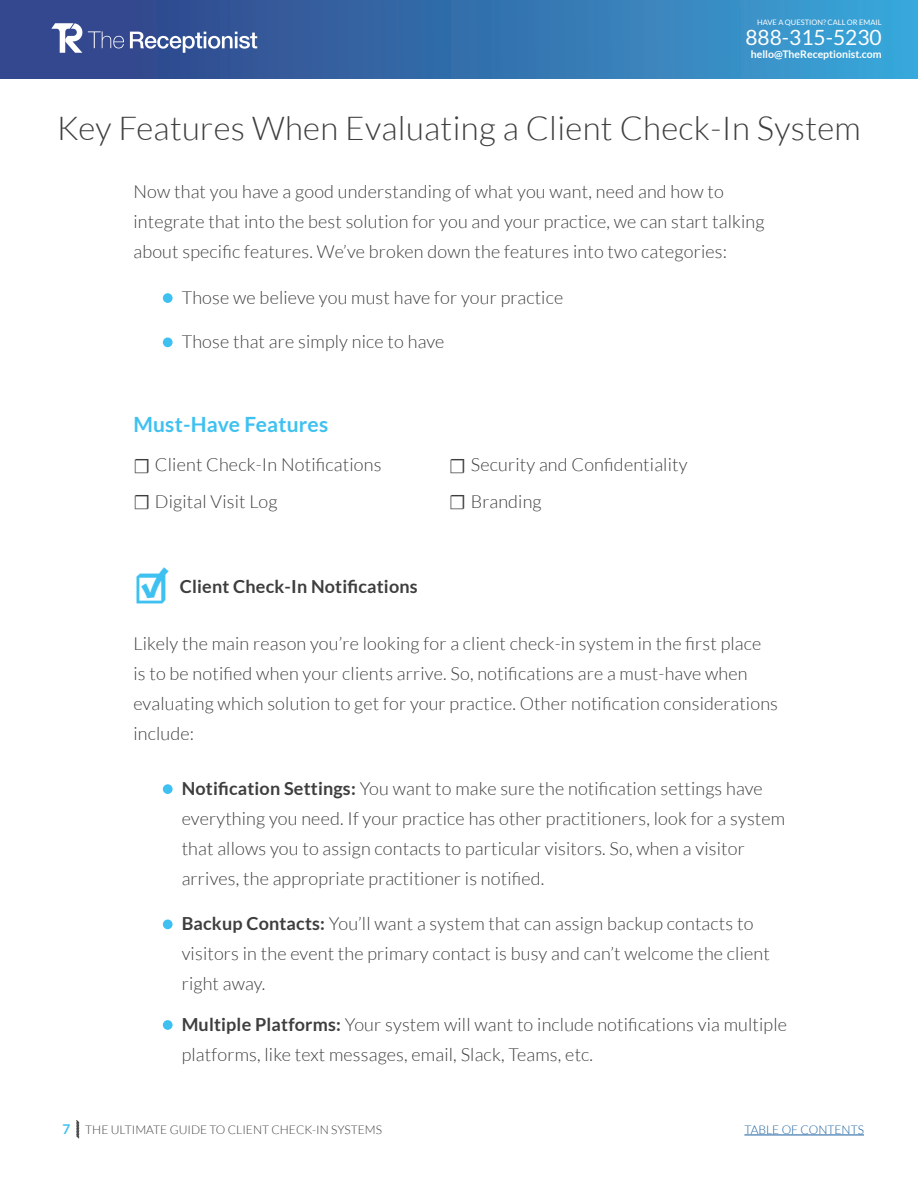
<style>
.page{position:relative;width:918px;height:1188px;background:#fff}
.page>*{position:absolute;margin:0;border:0;box-sizing:border-box;transform-origin:0 0}
.t1{font:43.5px "Source Sans Variable";color:#3ec1f0}
.t2{font:300 33px "Lato";letter-spacing:.01em;color:#3e3e3f}
.t3{font:700 21px "Lato";letter-spacing:.01em;color:#3ec1f0}
.t4{font:21px "Lato";color:#fff}
.t5{font:21px "Source Sans Variable";color:#3e3e3f}
.t6{font:300 18px/30px "Lato";letter-spacing:.01em;color:#3e3e3f}
.t7{font:700 18px "Lato";letter-spacing:.01em;color:#3e3e3f}
.t8{font:300 12px "Lato";color:#3e3e3f}
.t9{font:300 12px "Lato";color:#175d9e}
.t10{font:700 10.5px "Lato";color:#fff}
.t11{font:7.5px "Lato";color:#fff}
.s1{font-weight:700}
.s2{font-weight:700;font-size:13.5px;color:#3ec1f0}
</style>
<div class="page">
<svg style="left:76px;top:1120px;width:4px;height:19px"></svg>
<hr style="left:744px;top:1135px;width:120px;height:1px;background:#175d9e">
<div style="left:163px;top:293px;width:10px;height:10px;background:#3ec1f0;border-radius:50%"></div>
<div style="left:163px;top:784px;width:10px;height:10px;background:#3ec1f0;border-radius:50%"></div>
<div style="left:163px;top:337px;width:10px;height:10px;background:#3ec1f0;border-radius:50%"></div>
<div style="left:163px;top:920px;width:10px;height:9px;background:#3ec1f0;border-radius:50%"></div>
<div style="left:163px;top:1020px;width:10px;height:10px;background:#3ec1f0;border-radius:50%"></div>
<div style="left:0;top:0;width:918px;height:78px;background:linear-gradient(to right,#313c83,#3aa4d6)"></div>
<svg style="left:51px;top:23px;width:31px;height:30px"></svg>
<svg style="left:130px;top:32px;width:127px;height:21px"></svg>
<svg style="left:88px;top:31px;width:36px;height:17px"></svg>
<p class="t11" style="left:757px;top:19px;width:126px">HAVE A QUESTION? CALL OR EMAIL</p>
<p class="t4" style="left:745px;top:26px;width:138px">888-315-5230</p>
<p class="t10" style="left:751px;top:48px;width:132px">hello@TheReceptionist.com</p>
<p class="t2" style="left:57px;top:110px;width:806px">Key Features When Evaluating a Client Check-In System</p>
<p class="t6" style="left:133px;top:177px;width:633px">Now that you have a good understanding of what you want, need and how to integrate that into the best solution for you and your practice, we can start talking about specific features. We’ve broken down the features into two categories:</p>
<p class="t6" style="left:182px;top:283px;width:383px">Those we believe you must have for your practice</p>
<p class="t6" style="left:182px;top:327px;width:264px">Those that are simply nice to have</p>
<p class="t3" style="left:133px;top:412px;width:196px">Must-Have Features</p>
<p class="t6" style="left:155px;top:450px;width:228px">Client Check-In Notifications</p>
<p class="t6" style="left:155px;top:486px;width:124px">Digital Visit Log</p>
<p class="t5" style="left:133px;top:453px;width:18px">☐</p>
<p class="t5" style="left:133px;top:489px;width:18px">☐</p>
<p class="t1" style="left:133px;top:562px;width:37px">☑</p>
<p class="t7" style="left:180px;top:576px;width:239px">Client Check-In Notifications</p>
<p class="t6" style="left:471px;top:450px;width:218px">Security and Confidentiality</p>
<p class="t6" style="left:471px;top:486px;width:72px">Branding</p>
<p class="t5" style="left:449px;top:453px;width:18px">☐</p>
<p class="t5" style="left:449px;top:489px;width:18px">☐</p>
<p class="t6" style="left:133px;top:629px;width:646px">Likely the main reason you’re looking for a client check-in system in the first place is to be notified when your clients arrive. So, notifications are a must-have when evaluating which solution to get for your practice. Other notification considerations include:</p>
<p class="t6" style="left:182px;top:774px;width:605px"><span class="s1">Notification Settings:</span> You want to make sure the notification settings have everything you need. If your practice has other practitioners, look for a system that allows you to assign contacts to particular visitors. So, when a visitor arrives, the appropriate practitioner is notified.</p>
<p class="t6" style="left:182px;top:909px;width:590px"><span class="s1">Backup Contacts:</span> You’ll want a system that can assign backup contacts to visitors in the event the primary contact is busy and can’t welcome the client right away.</p>
<p class="t6" style="left:182px;top:1009px;width:607px"><span class="s1">Multiple Platforms:</span> Your system will want to include notifications via multiple platforms, like text messages, email, Slack, Teams, etc.</p>
<p class="t8" style="left:62px;top:1123px;width:321px"><span class="s2">7</span> THE ULTIMATE GUIDE TO CLIENT CHECK-IN SYSTEMS</p>
<p class="t9" style="left:744px;top:1123px;width:121px">TABLE OF CONTENTS</p>
</div>
